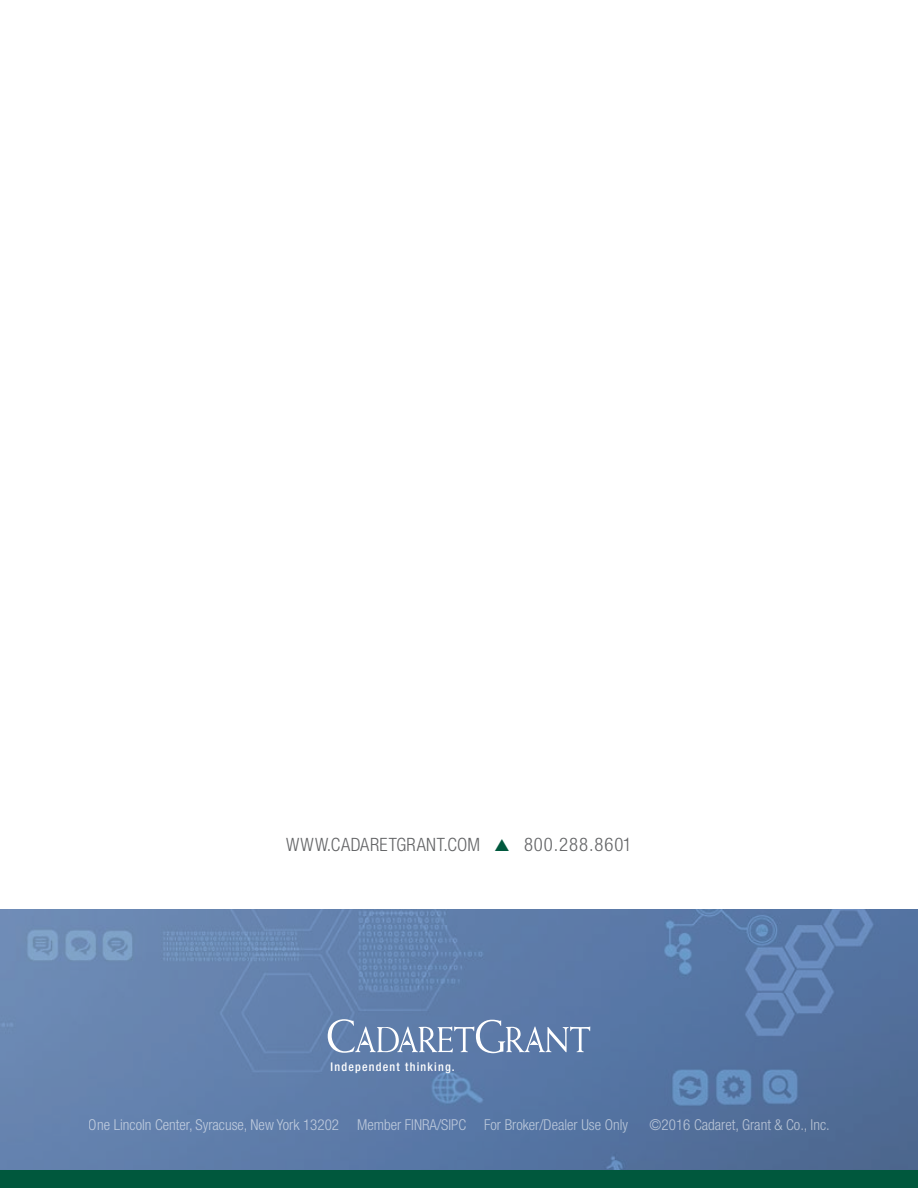
<style>
.page{position:relative;width:918px;height:1188px;background:#fff}
.page>*{position:absolute;margin:0;border:0;box-sizing:border-box;transform-origin:0 0}
.t1{font:300 condensed 18.3px "Helvetica Neue LT Std";letter-spacing:.035em;color:#636466}
.t2{font:300 condensed 15px "Helvetica Neue LT Std";color:#fff}
.t3{font:500 condensed 12px "Helvetica Neue LT Std";letter-spacing:.1em;color:#fff}
.s1{font-size:18.75px}
.s2{color:#00583d}
</style>
<div class="page">
<img style="left:0;top:909px;width:918px;height:262px">
<svg style="left:328px;top:1019px;width:262px;height:34px"></svg>
<div style="left:0;top:1171px;width:918px;height:17px;background:#00583d"></div>
<p class="t1" style="left:286px;top:834px;width:347px">WWW<span class="s1">.</span>CADARETGRANT<span class="s1">.</span>COM <span class="s2">▲</span> <span class="s1">800.288.8601</span></p>
<p class="t3" style="left:331px;top:1060px;width:126px">Independent thinking.</p>
<p class="t2" style="left:89px;top:1116px;width:541px">One Lincoln Center, Syracuse, New York 13202 Member FINRA/SIPC For Broker/Dealer Use Only</p>
<p class="t2" style="left:650px;top:1116px;width:182px">©2016 Cadaret, Grant &amp; Co., Inc.</p>
</div>
